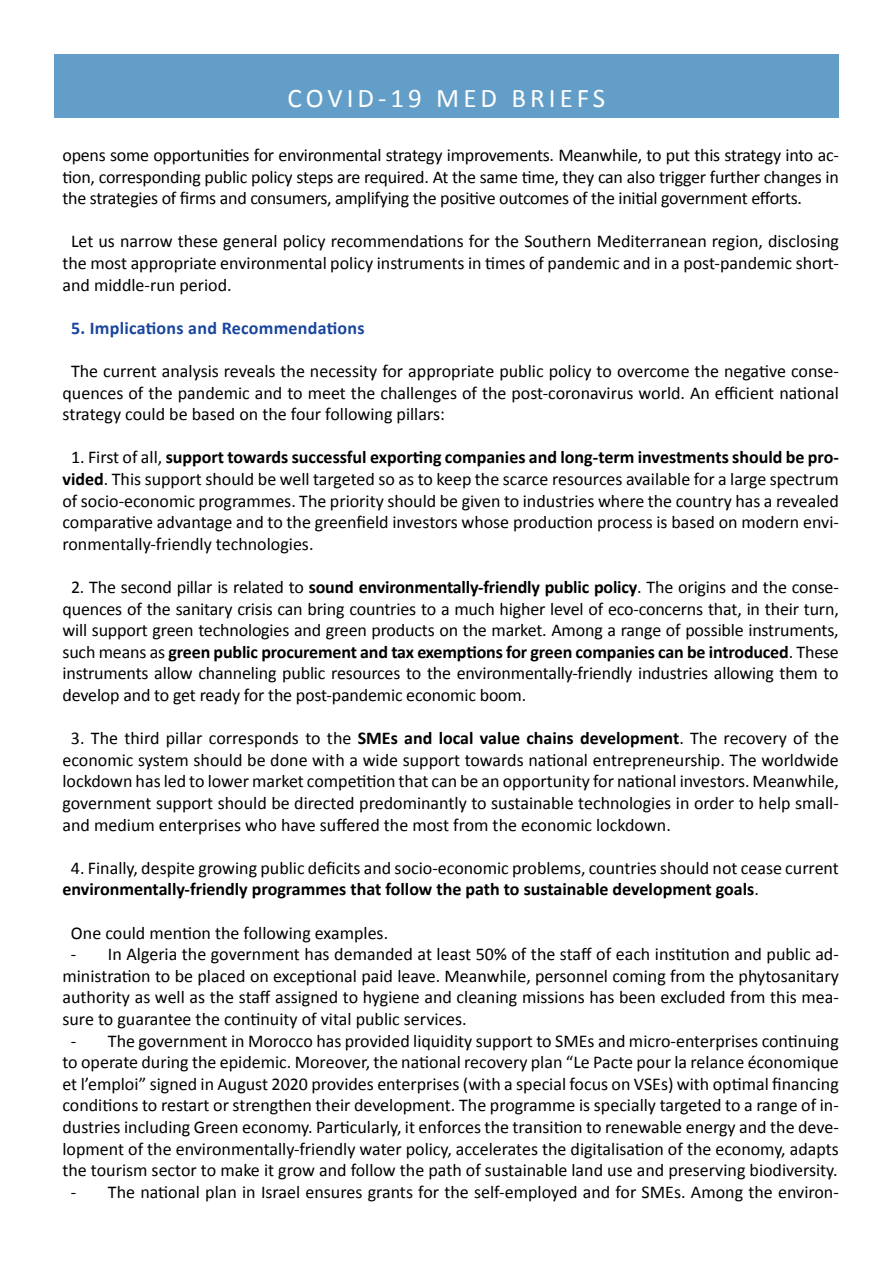
<style>
.page{position:relative;width:893px;height:1263px;background:#fff}
.page>*{position:absolute;margin:0;border:0;box-sizing:border-box;transform-origin:0 0}
.t1{font:27px "Calibri";letter-spacing:.15em;color:#fff}
.t2{font:18px/21.6px "Calibri";color:#000;text-align:justify}
.t3{font:700 18px "Calibri";letter-spacing:.015em;color:#19459d}
.s1{font-weight:700}
</style>
<div class="page">
<div style="left:54px;top:54px;width:785px;height:64px;background:#639ec8"></div>
<h1 class="t1" style="left:288px;top:81px;width:319px">COVID-19 MED BRIEFS</h1>
<p class="t2" style="left:63px;top:144px;width:778px">opens some opportunities for environmental strategy improvements. Meanwhile, to put this strategy into ac&shy;tion, corresponding public policy steps are required. At the same time, they can also trigger further changes in the strategies of firms and consumers, amplifying the positive outcomes of the initial government efforts.</p>
<p class="t2" style="left:63px;top:231px;width:778px;text-indent:8px">Let us narrow these general policy recommendations for the Southern Mediterranean region, disclosing the most appropriate environmental policy instruments in times of pandemic and in a post-pandemic short&shy;and middle-run period.</p>
<p class="t3" style="left:71px;top:316px;width:295px">5. Implications and Recommendations</p>
<p class="t2" style="left:63px;top:360px;width:778px;text-indent:8px">The current analysis reveals the necessity for appropriate public policy to overcome the negative conse&shy;quences of the pandemic and to meet the challenges of the post-coronavirus world. An efficient national strategy could be based on the four following pillars:</p>
<p class="t2" style="left:63px;top:447px;width:778px;text-indent:8px">1. First of all, <span class="s1">support towards successful exporting companies and long-term investments should be pro&shy;vided</span>. This support should be well targeted so as to keep the scarce resources available for a large spectrum of socio-economic programmes. The priority should be given to industries where the country has a revealed comparative advantage and to the greenfield investors whose production process is based on modern envi&shy;ronmentally-friendly technologies.</p>
<p class="t2" style="left:62px;top:576px;width:778px;text-indent:9px">2. The second pillar is related to <span class="s1">sound environmentally-friendly public policy</span>. The origins and the conse&shy;quences of the sanitary crisis can bring countries to a much higher level of eco-concerns that, in their turn, will support green technologies and green products on the market. Among a range of possible instruments, such means as <span class="s1">green public procurement and tax exemptions for green companies can be introduced</span>. These instruments allow channeling public resources to the environmentally-friendly industries allowing them to develop and to get ready for the post-pandemic economic boom.</p>
<p class="t2" style="left:62px;top:727px;width:778px;text-indent:8px">3. The third pillar corresponds to the <span class="s1">SMEs and local value chains development</span>. The recovery of the economic system should be done with a wide support towards national entrepreneurship. The worldwide lockdown has led to lower market competition that can be an opportunity for national investors. Meanwhile, government support should be directed predominantly to sustainable technologies in order to help small&shy;and medium enterprises who have suffered the most from the economic lockdown.</p>
<p class="t2" style="left:62px;top:857px;width:778px;text-indent:8px">4. Finally, despite growing public deficits and socio-economic problems, countries should not cease current <span class="s1">environmentally-friendly programmes that follow the path to sustainable development goals</span>.</p>
<p class="t2" style="left:71px;top:922px;width:319px">One could mention the following examples.</p>
<p class="t2" style="left:62px;top:943px;width:778px;text-indent:9px">- In Algeria the government has demanded at least 50% of the staff of each institution and public ad&shy;ministration to be placed on exceptional paid leave. Meanwhile, personnel coming from the phytosanitary authority as well as the staff assigned to hygiene and cleaning missions has been excluded from this mea&shy;sure to guarantee the continuity of vital public services.</p>
<p class="t2" style="left:62px;top:1030px;width:778px;text-align:center">- The government in Morocco has provided liquidity support to SMEs and micro-enterprises continuing to operate during the epidemic. Moreover, the national recovery plan “Le Pacte pour la relance économique et l’emploi” signed in August 2020 provides enterprises (with a special focus on VSEs) with optimal financing conditions to restart or strengthen their development. The programme is specially targeted to a range of in&shy;dustries including Green economy. Particularly, it enforces the transition to renewable energy and the deve&shy;lopment of the environmentally-friendly water policy, accelerates the digitalisation of the economy, adapts the tourism sector to make it grow and follow the path of sustainable land use and preserving biodiversity.</p>
<p class="t2" style="left:71px;top:1181px;width:769px">- The national plan in Israel ensures grants for the self-employed and for SMEs. Among the environ-</p>
</div>
